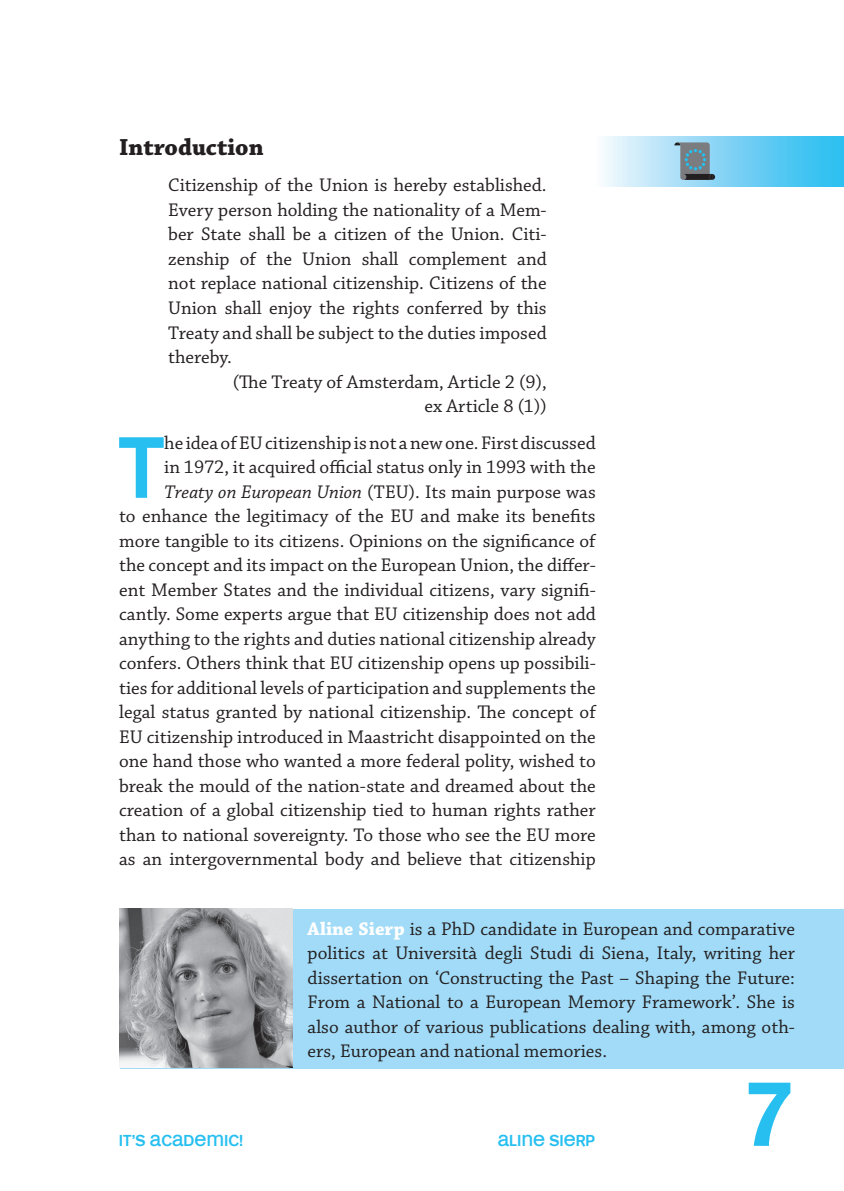
<style>
.page{position:relative;width:844px;height:1191px;background:#fff}
.page>*{position:absolute;margin:0;border:0;box-sizing:border-box;transform-origin:0 0}
.page_number{font:94.5px "Mono Alphabet";color:#26bff0}
.Body_lettrine__First{font:86.45px "Mono Alphabet";color:#26bff0}
.titre_A_-_HeadA{font:700 24.5px "Chaparral Pro";color:#231f20}
.Body_lettrine__First-2{font:19.25px/24.5px "Chaparral Pro";color:#231f20;text-align:justify}
.Bio{font:19.25px/24.5px "Chaparral Pro";color:#231f20;text-align:justify}
.BlockquoteSource{font:19.25px/24.5px "Chaparral Pro";color:#231f20;text-align:right}
.running_footer{font:15.75px "Mono Alphabet";color:#26bff0}
.s1{font-style:italic}
.s2{font-weight:700;color:#fff}
</style>
<div class="page">
<div style="left:120px;top:909px;width:723px;height:159px;background:#a1dbf7"></div>
<img style="left:119px;top:909px;width:174px;height:159px">
<div style="left:595px;top:136px;width:248px;height:50px;background:linear-gradient(to right,#f5f6fd,#23b9ef)"></div>
<svg style="left:670px;top:136px;width:50px;height:44px;background:#80a4b5"></svg>
<p class="titre_A_-_HeadA" style="left:119px;top:132px;width:146px">Introduction</p>
<p class="Body_lettrine__First-2" style="left:168px;top:174px;width:380px">Citizenship of the Union is hereby established.<br>Every person holding the nationality of a Mem&shy;ber State shall be a citizen of the Union. Citi&shy;zenship of the Union shall complement and not replace national citizenship. Citizens of the Union shall enjoy the rights conferred by this Treaty and shall be subject to the duties imposed thereby.</p>
<p class="BlockquoteSource" style="left:233px;top:370px;width:315px">(The Treaty of Amsterdam, Article 2 (9), ex Article 8 (1))</p>
<p class="Body_lettrine__First" style="left:118px;top:417px;width:47px">T</p>
<p class="Body_lettrine__First-2" style="left:119px;top:431px;width:478px;text-align:right">he idea of EU citizenship is not a new one. First discussed<br>in 1972, it acquired official status only in 1993 with the <span class="s1">Treaty on European Union</span> (TEU). Its main purpose was<br>to enhance the legitimacy of the EU and make its benefits more tangible to its citizens. Opinions on the significance of the concept and its impact on the European Union, the differ&shy;ent Member States and the individual citizens, vary signifi&shy;cantly. Some experts argue that EU citizenship does not add anything to the rights and duties national citizenship already confers. Others think that EU citizenship opens up possibili&shy;ties for additional levels of participation and supplements the legal status granted by national citizenship. The concept of EU citizenship introduced in Maastricht disappointed on the one hand those who wanted a more federal polity, wished to break the mould of the nation-state and dreamed about the creation of a global citizenship tied to human rights rather than to national sovereignty. To those who see the EU more as an intergovernmental body and believe that citizenship</p>
<p class="Bio" style="left:307px;top:917px;width:488px"><span class="s2">Aline Sierp</span> is a PhD candidate in European and comparative politics at Università degli Studi di Siena, Italy, writing her dissertation on ‘Constructing the Past – Shaping the Future:<br>From a National to a European Memory Framework’. She is also author of various publications dealing with, among oth&shy;ers, European and national memories.</p>
<p class="running_footer" style="left:119px;top:1130px;width:126px">IT’S ACADEMIC!</p>
<p class="running_footer" style="left:497px;top:1130px;width:22px">ALINE</p>
<p class="running_footer" style="left:549px;top:1130px;width:46px">SIERP</p>
<p class="page_number" style="left:743px;top:1058px;width:53px">7</p>
</div>
